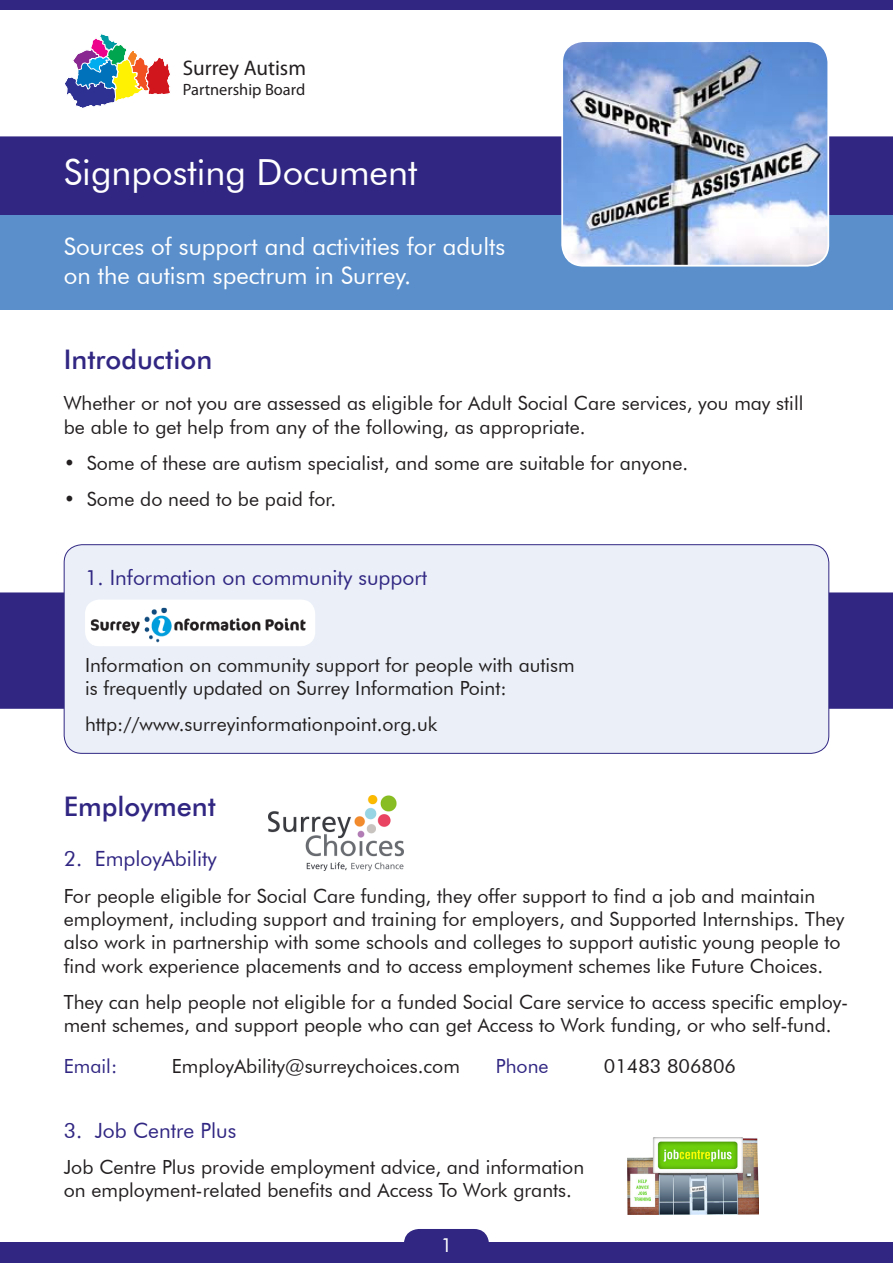
<style>
.page{position:relative;width:893px;height:1263px;background:#fff}
.page>*{position:absolute;margin:0;border:0;box-sizing:border-box;transform-origin:0 0}
.t1{font:36px "Futura BT";color:#fff}
.t2{font:500 27px "Futura BT";color:#312783}
.t3{font:24px "Futura BT";color:#fff}
.t4{font:21.15px "Myriad Pro";color:#231f20}
.t5{font:21px "Futura BT";color:#312783}
.t6{font:19.5px/23.4px "Futura BT";color:#231f20}
.t7{font:19.5px "Futura BT";color:#312783}
.t8{font:19.5px "Futura BT";color:#fff}
.t9{font:16.35px "Myriad Pro";color:#231f20}
</style>
<div class="page">
<div style="left:0;top:592px;width:893px;height:117px;background:#312783"></div>
<div style="left:64px;top:545px;width:765px;height:208px;background:#ebf0f8;border-radius:18px"></div>
<div style="left:64px;top:544px;width:765px;height:210px;border:1px solid #312783;border-radius:18px"></div>
<div style="left:0;top:136px;width:893px;height:79px;background:#312783"></div>
<svg style="left:65px;top:34px;width:105px;height:74px"></svg>
<div style="left:0;top:0;width:893px;height:10px;background:#312783"></div>
<div style="left:0;top:215px;width:893px;height:95px;background:#5a8fcb"></div>
<img style="left:564px;top:43px;width:264px;height:221px">
<div style="left:561px;top:40px;width:268px;height:227px;border:2px solid #fff;border-radius:21px"></div>
<div style="left:0;top:1242px;width:893px;height:21px;background:#312783"></div>
<img style="left:268px;top:795px;width:136px;height:76px">
<div style="left:85px;top:600px;width:230px;height:46px;background:#fff;border-radius:14px"></div>
<img style="left:91px;top:608px;width:215px;height:38px">
<img style="left:628px;top:1137px;width:130px;height:77px">
<svg style="left:404px;top:1229px;width:85px;height:13px"></svg>
<p class="t4" style="left:183px;top:55px;width:125px">Surrey Autism</p>
<p class="t9" style="left:183px;top:79px;width:124px">Partnership Board</p>
<p class="t1" style="left:64px;top:150px;width:355px">Signposting Document</p>
<p class="t3" style="left:64px;top:232px;width:443px">Sources of support and activities for adults</p>
<p class="t3" style="left:64px;top:261px;width:349px">on the autism spectrum in Surrey.</p>
<p class="t2" style="left:64px;top:343px;width:150px">Introduction</p>
<p class="t6" style="left:64px;top:391px;width:741px">Whether or not you are assessed as eligible for Adult Social Care services, you may still be able to get help from any of the following, as appropriate.</p>
<p class="t6" style="left:64px;top:451px;width:626px">• Some of these are autism specialist, and some are suitable for anyone.</p>
<p class="t6" style="left:64px;top:487px;width:274px">• Some do need to be paid for.</p>
<p class="t5" style="left:85px;top:565px;width:344px">1. Information on community support</p>
<p class="t6" style="left:85px;top:653px;width:491px">Information on community support for people with autism</p>
<p class="t6" style="left:85px;top:676px;width:423px">is frequently updated on Surrey Information Point:</p>
<p class="t6" style="left:85px;top:713px;width:354px">http://www.surreyinformationpoint.org.uk</p>
<p class="t2" style="left:64px;top:790px;width:154px">Employment</p>
<p class="t5" style="left:64px;top:846px;width:155px">2. EmployAbility</p>
<p class="t6" style="left:64px;top:884px;width:753px">For people eligible for Social Care funding, they offer support to find a job and maintain</p>
<p class="t6" style="left:64px;top:907px;width:782px">employment, including support and training for employers, and Supported Internships. They also work in partnership with some schools and colleges to support autistic young people to find work experience placements and to access employment schemes like Future Choices.</p>
<p class="t6" style="left:64px;top:990px;width:786px">They can help people not eligible for a funded Social Care service to access specific employ&shy;ment schemes, and support people who can get Access to Work funding, or who self-fund.</p>
<p class="t7" style="left:64px;top:1054px;width:55px">Email:</p>
<p class="t6" style="left:172px;top:1054px;width:290px">EmployAbility@surreychoices.com</p>
<p class="t7" style="left:496px;top:1054px;width:54px">Phone</p>
<p class="t6" style="left:604px;top:1054px;width:134px">01483 806806</p>
<p class="t5" style="left:64px;top:1117px;width:174px">3. Job Centre Plus</p>
<p class="t6" style="left:64px;top:1155px;width:522px">Job Centre Plus provide employment advice, and information</p>
<p class="t6" style="left:64px;top:1178px;width:510px">on employment-related benefits and Access To Work grants.</p>
<p class="t8" style="left:441px;top:1233px;width:13px">1</p>
</div>
